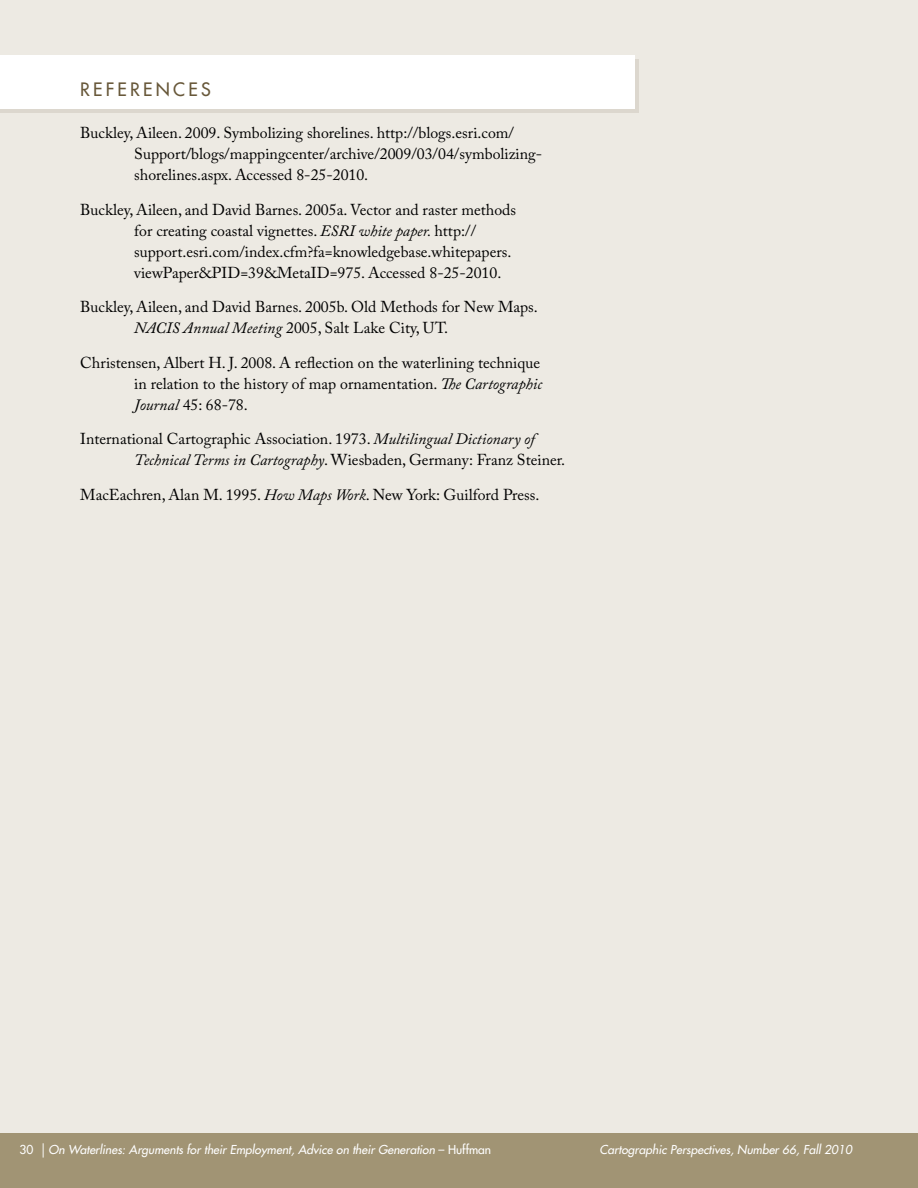
<style>
.page{position:relative;width:918px;height:1188px;background:#fff}
.page>*{position:absolute;margin:0;border:0;box-sizing:border-box;transform-origin:0 0}
.t1{font:500 18px "Futura Std";letter-spacing:.18em;color:#68583a}
.t2{font:15.75px/21px "Adobe Caslon Pro";color:#000}
.t3{font:italic 500 12px "Futura Std";color:#fff}
.s1{font-style:italic}
.s2{font-style:normal}
</style>
<div class="page">
<div style="left:0;top:0;width:918px;height:1136px;background:#edeae3"></div>
<div style="left:0;top:1133px;width:918px;height:55px;background:#a19474"></div>
<div style="left:0;top:59px;width:639px;height:54px;background:#dcd7ce"></div>
<div style="left:0;top:55px;width:634px;height:54px;background:#fff"></div>
<p class="t1" style="left:80px;top:78px;width:132px">RE FE RE NCE S</p>
<p class="t2" style="left:134px;top:122px;width:409px;text-indent:-54px">Buckley, Aileen. 2009. Symbolizing shorelines. http://blogs.esri.com/<br>Support/blogs/mappingcenter/archive/2009/03/04/symbolizing&shy;shorelines.aspx. Accessed 8-25-2010.</p>
<p class="t2" style="left:134px;top:199px;width:383px;text-indent:-54px">Buckley, Aileen, and David Barnes. 2005a. Vector and raster methods for creating coastal vignettes. <span class="s1">ESRI white paper.</span> http:// support.esri.com/index.cfm?fa=knowledgebase.whitepapers. viewPaper&amp;PID=39&amp;MetaID=975. Accessed 8-25-2010.</p>
<p class="t2" style="left:134px;top:296px;width:405px;text-indent:-54px">Buckley, Aileen, and David Barnes. 2005b. Old Methods for New Maps.<br><span class="s1">NACIS Annual Meeting</span> 2005, Salt Lake City, UT.</p>
<p class="t2" style="left:134px;top:352px;width:409px;text-indent:-54px">Christensen, Albert H. J. 2008. A reflection on the waterlining technique in relation to the history of map ornamentation. <span class="s1">The Cartographic<br>Journal</span> 45: 68-78.</p>
<p class="t2" style="left:134px;top:428px;width:433px;text-indent:-54px">International Cartographic Association. 1973. <span class="s1">Multilingual Dictionary of<br>Technical Terms in Cartography</span>. Wiesbaden, Germany: Franz Steiner.</p>
<p class="t2" style="left:80px;top:484px;width:461px">MacEachren, Alan M. 1995. <span class="s1">How Maps Work</span>. New York: Guilford Press.</p>
<p class="t3" style="left:20px;top:1142px;width:473px"><span class="s2">30</span> | On Waterlines: Arguments for their Employment, Advice on their Generation <span class="s2">– HUFFMAN</span></p>
<p class="t3" style="left:599px;top:1142px;width:254px">Cartographic Perspectives, Number 66, Fall 2010</p>
</div>
